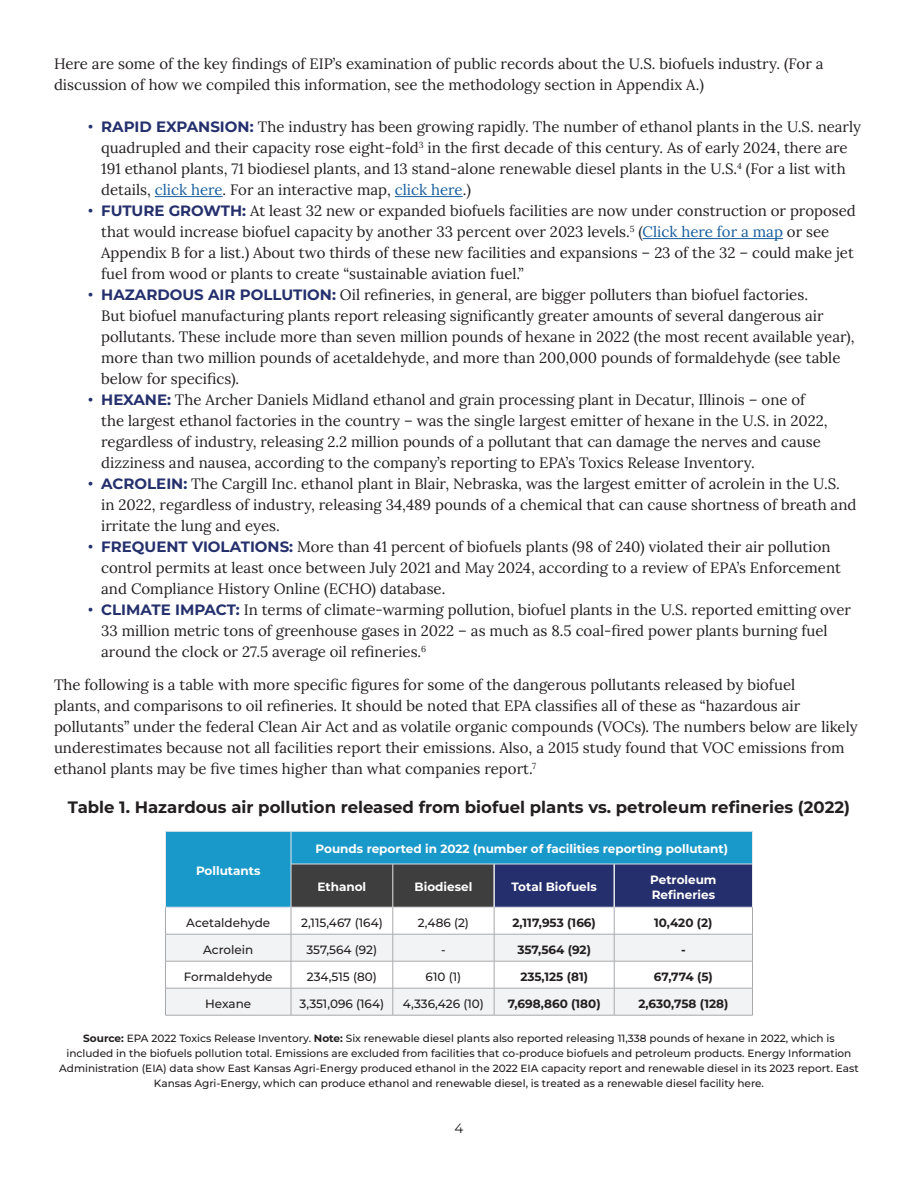
<style>
.page{position:relative;width:918px;height:1188px;background:#fff}
.page>*{position:absolute;margin:0;border:0;box-sizing:border-box;transform-origin:0 0}
.t1{font:700 16.5px "Montserrat";color:#231f20}
.t2{font:15px/21px "Lora";color:#231f20}
.t3{font:13.5px "Montserrat";color:#231f20}
.t4{font:700 12px/14.4px "Montserrat";color:#fff}
.t5{font:500 12px "Montserrat";color:#231f20}
.t6{font:700 12px "Montserrat";color:#231f20}
.t7{font:500 10.5px/15px "Montserrat";color:#231f20;text-align:center}
.s1{font-family:"Montserrat";font-weight:700;color:#25306d}
.s2{color:#175d9e}
.s3{font-weight:700}
</style>
<div class="page">
<hr style="left:155px;top:196px;width:68px;height:1px;background:#175d9e">
<hr style="left:395px;top:196px;width:68px;height:1px;background:#175d9e">
<hr style="left:643px;top:238px;width:140px;height:1px;background:#175d9e">
<div style="left:166px;top:832px;width:586px;height:75px;background:#1999ca"></div>
<svg style="left:166px;top:935px;width:125px;height:80px;fill:#f2f3f4"></svg>
<hr style="left:291px;top:831px;width:1px;height:33px;background:#e6e7e9">
<hr style="left:165px;top:831px;width:1px;height:33px;background:#e6e7e9">
<hr style="left:291px;top:831px;width:102px;height:1px;background:#e6e7e9">
<hr style="left:393px;top:831px;width:101px;height:1px;background:#e6e7e9">
<hr style="left:494px;top:831px;width:120px;height:1px;background:#e6e7e9">
<hr style="left:614px;top:831px;width:139px;height:1px;background:#e6e7e9">
<hr style="left:165px;top:864px;width:1px;height:43px;background:#e6e7e9">
<hr style="left:752px;top:831px;width:1px;height:33px;background:#e6e7e9">
<hr style="left:165px;top:907px;width:126px;height:1px;background:#dedde7">
<hr style="left:165px;top:831px;width:126px;height:1px;background:#e6e7e9">
<hr style="left:165px;top:934px;width:126px;height:1px;background:#a8a9ad">
<hr style="left:165px;top:961px;width:126px;height:1px;background:#a8a9ad">
<hr style="left:165px;top:988px;width:126px;height:1px;background:#a8a9ad">
<svg style="left:165px;top:907px;width:1px;height:108px"></svg>
<svg style="left:291px;top:864px;width:462px;height:151px"></svg>
<hr style="left:165px;top:1015px;width:126px;height:1px;background:#a8a9ad">
<hr style="left:291px;top:1015px;width:102px;height:1px;background:#a8a9ad">
<hr style="left:393px;top:1015px;width:101px;height:1px;background:#a8a9ad">
<hr style="left:494px;top:1015px;width:120px;height:1px;background:#a8a9ad">
<hr style="left:614px;top:1015px;width:139px;height:1px;background:#a8a9ad">
<p class="t2" style="left:54px;top:52px;width:771px">Here are some of the key findings of EIP’s examination of public records about the U.S. biofuels industry. (For a discussion of how we compiled this information, see the methodology section in Appendix A.)</p>
<p class="t2" style="left:101px;top:115px;width:761px;text-indent:-14px"><span class="s1">• RAPID EXPANSION:</span> The industry has been growing rapidly. The number of ethanol plants in the U.S. nearly quadrupled and their capacity rose eight-fold<sup>3</sup> in the first decade of this century. As of early 2024, there are 191 ethanol plants, 71 biodiesel plants, and 13 stand-alone renewable diesel plants in the U.S.<sup>4</sup> (For a list with details, <span class="s2">click here</span>. For an interactive map, <span class="s2">click here</span>.)</p>
<p class="t2" style="left:101px;top:199px;width:756px;text-indent:-13px"><span class="s1">• FUTURE GROWTH:</span> At least 32 new or expanded biofuels facilities are now under construction or proposed that would increase biofuel capacity by another 33 percent over 2023 levels.<sup>5</sup> (<span class="s2">Click here for a map</span> or see Appendix B for a list.) About two thirds of these new facilities and expansions – 23 of the 32 – could make jet fuel from wood or plants to create “sustainable aviation fuel.”</p>
<p class="t2" style="left:101px;top:283px;width:755px;text-indent:-14px"><span class="s1">• HAZARDOUS AIR POLLUTION:</span> Oil refineries, in general, are bigger polluters than biofuel factories.<br>But biofuel manufacturing plants report releasing significantly greater amounts of several dangerous air pollutants. These include more than seven million pounds of hexane in 2022 (the most recent available year), more than two million pounds of acetaldehyde, and more than 200,000 pounds of formaldehyde (see table below for specifics).</p>
<p class="t2" style="left:101px;top:388px;width:728px;text-indent:-14px"><span class="s1">• HEXANE:</span> The Archer Daniels Midland ethanol and grain processing plant in Decatur, Illinois – one of the largest ethanol factories in the country – was the single largest emitter of hexane in the U.S. in 2022, regardless of industry, releasing 2.2 million pounds of a pollutant that can damage the nerves and cause dizziness and nausea, according to the company’s reporting to EPA’s Toxics Release Inventory.</p>
<p class="t2" style="left:101px;top:472px;width:757px;text-indent:-14px"><span class="s1">• ACROLEIN:</span> The Cargill Inc. ethanol plant in Blair, Nebraska, was the largest emitter of acrolein in the U.S. in 2022, regardless of industry, releasing 34,489 pounds of a chemical that can cause shortness of breath and irritate the lung and eyes.</p>
<p class="t2" style="left:101px;top:535px;width:741px;text-indent:-14px"><span class="s1">• FREQUENT VIOLATIONS:</span> More than 41 percent of biofuels plants (98 of 240) violated their air pollution control permits at least once between July 2021 and May 2024, according to a review of EPA’s Enforcement and Compliance History Online (ECHO) database.</p>
<p class="t2" style="left:101px;top:598px;width:751px;text-indent:-14px"><span class="s1">• CLIMATE IMPACT:</span> In terms of climate-warming pollution, biofuel plants in the U.S. reported emitting over<br>33 million metric tons of greenhouse gases in 2022 – as much as 8.5 coal-fired power plants burning fuel around the clock or 27.5 average oil refineries.<sup>6</sup></p>
<p class="t2" style="left:54px;top:673px;width:805px">The following is a table with more specific figures for some of the dangerous pollutants released by biofuel<br>plants, and comparisons to oil refineries. It should be noted that EPA classifies all of these as “hazardous air pollutants” under the federal Clean Air Act and as volatile organic compounds (VOCs). The numbers below are likely underestimates because not all facilities report their emissions. Also, a 2015 study found that VOC emissions from ethanol plants may be five times higher than what companies report.<sup>7</sup></p>
<p class="t1" style="left:68px;top:795px;width:784px">Table 1. Hazardous air pollution released from biofuel plants vs. petroleum refineries (2022)</p>
<p class="t4" style="left:196px;top:863px;width:66px">Pollutants</p>
<p class="t4" style="left:316px;top:841px;width:414px">Pounds reported in 2022 (number of facilities reporting pollutant)</p>
<p class="t4" style="left:318px;top:879px;width:50px">Ethanol</p>
<p class="t4" style="left:415px;top:879px;width:59px">Biodiesel</p>
<p class="t4" style="left:512px;top:879px;width:87px">Total Biofuels</p>
<p class="t4" style="left:650px;top:872px;width:68px">Petroleum<br>Refineries</p>
<p class="t5" style="left:186px;top:914px;width:85px">Acetaldehyde</p>
<p class="t5" style="left:301px;top:914px;width:83px">2,115,467 (164)</p>
<p class="t5" style="left:418px;top:914px;width:53px">2,486 (2)</p>
<p class="t6" style="left:512px;top:914px;width:85px">2,117,953 (166)</p>
<p class="t6" style="left:654px;top:914px;width:60px">10,420 (2)</p>
<p class="t5" style="left:203px;top:941px;width:52px">Acrolein</p>
<p class="t5" style="left:307px;top:941px;width:72px">357,564 (92)</p>
<p class="t5" style="left:441px;top:941px;width:6px">-</p>
<p class="t6" style="left:517px;top:941px;width:75px">357,564 (92)</p>
<p class="t6" style="left:681px;top:941px;width:6px">-</p>
<p class="t5" style="left:184px;top:968px;width:90px">Formaldehyde</p>
<p class="t5" style="left:307px;top:968px;width:72px">234,515 (80)</p>
<p class="t5" style="left:426px;top:968px;width:37px">610 (1)</p>
<p class="t6" style="left:520px;top:968px;width:69px">235,125 (81)</p>
<p class="t6" style="left:654px;top:968px;width:60px">67,774 (5)</p>
<p class="t5" style="left:205px;top:995px;width:48px">Hexane</p>
<p class="t5" style="left:300px;top:995px;width:86px">3,351,096 (164)</p>
<p class="t5" style="left:403px;top:995px;width:83px">4,336,426 (10)</p>
<p class="t6" style="left:508px;top:995px;width:95px">7,698,860 (180)</p>
<p class="t6" style="left:638px;top:995px;width:91px">2,630,758 (128)</p>
<p class="t7" style="left:59px;top:1031px;width:801px"><span class="s3">Source:</span> EPA 2022 Toxics Release Inventory. <span class="s3">Note:</span> Six renewable diesel plants also reported releasing 11,338 pounds of hexane in 2022, which is included in the biofuels pollution total. Emissions are excluded from facilities that co-produce biofuels and petroleum products. Energy Information Administration (EIA) data show East Kansas Agri-Energy produced ethanol in the 2022 EIA capacity report and renewable diesel in its 2023 report. East Kansas Agri-Energy, which can produce ethanol and renewable diesel, is treated as a renewable diesel facility here.</p>
<p class="t3" style="left:455px;top:1119px;width:10px">4</p>
</div>
